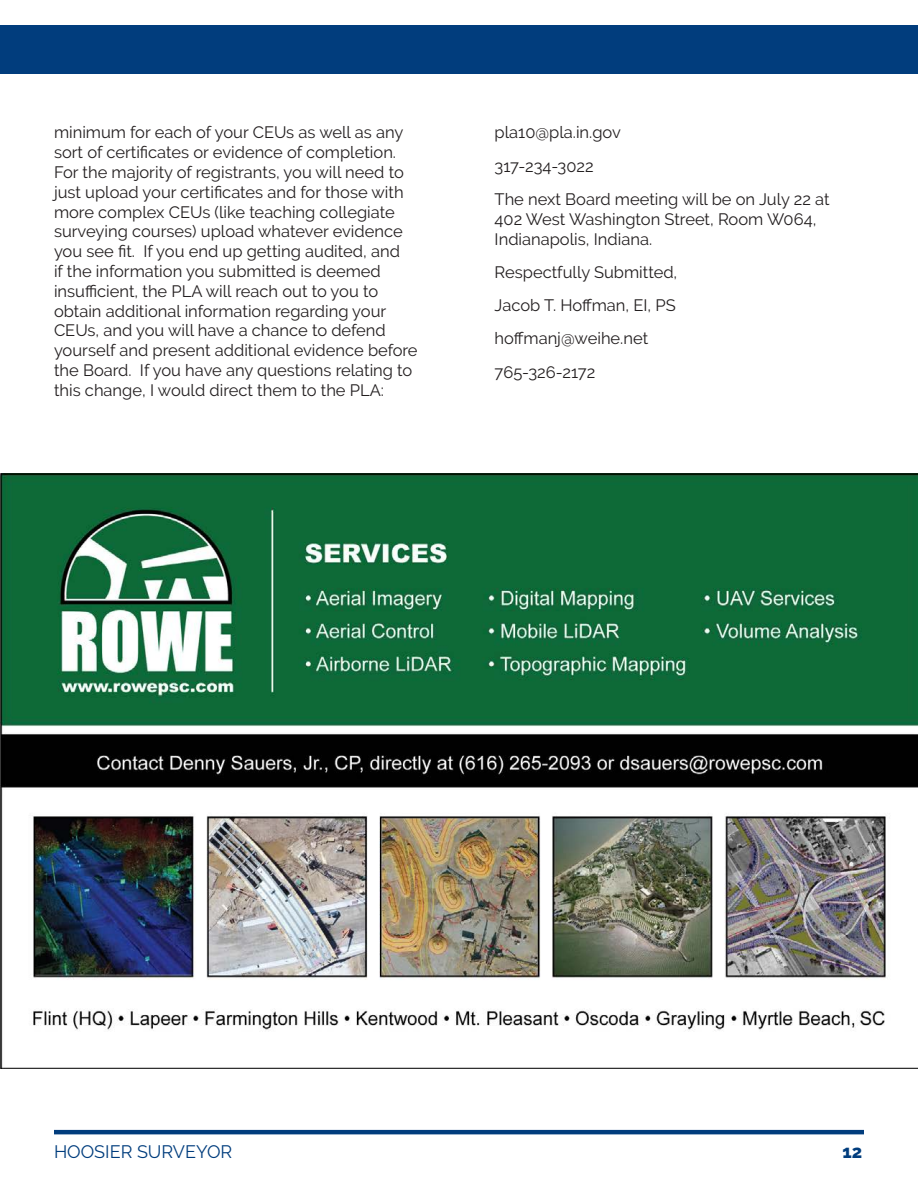
<style>
.page{position:relative;width:918px;height:1188px;background:#fff}
.page>*{position:absolute;margin:0;border:0;box-sizing:border-box;transform-origin:0 0}
.t1{font:18px "Raleway";color:#013d7d}
.t2{font:800 18px "Raleway";color:#013d7d}
.t3{font:16.5px/19.8px "Raleway";color:#231f20}
</style>
<div class="page">
<div style="left:0;top:26px;width:918px;height:48px;background:#013d7d"></div>
<hr style="left:54px;top:1130px;width:810px;height:4px;background:#013d7d">
<img style="left:0;top:474px;width:918px;height:595px">
<p class="t3" style="left:54px;top:123px;width:365px">minimum for each of your CEUs as well as any sort of certificates or evidence of completion.<br>For the majority of registrants, you will need to just upload your certificates and for those with more complex CEUs (like teaching collegiate surveying courses) upload whatever evidence you see fit. If you end up getting audited, and<br>if the information you submitted is deemed insufficient, the PLA will reach out to you to obtain additional information regarding your CEUs, and you will have a chance to defend yourself and present additional evidence before the Board. If you have any questions relating to this change, I would direct them to the PLA:</p>
<p class="t3" style="left:495px;top:123px;width:128px">pla10@pla.in.gov</p>
<p class="t3" style="left:495px;top:156px;width:101px">317-234-3022</p>
<p class="t3" style="left:495px;top:189px;width:336px">The next Board meeting will be on July 22 at<br>402 West Washington Street, Room W064,<br>Indianapolis, Indiana.</p>
<p class="t3" style="left:495px;top:262px;width:184px">Respectfully Submitted,</p>
<p class="t3" style="left:495px;top:295px;width:183px">Jacob T. Hoffman, EI, PS</p>
<p class="t3" style="left:495px;top:329px;width:155px">hoffmanj@weihe.net</p>
<p class="t3" style="left:495px;top:362px;width:102px">765-326-2172</p>
<p class="t1" style="left:54px;top:1141px;width:180px">HOOSIER SURVEYOR</p>
<p class="t2" style="left:842px;top:1141px;width:21px">12</p>
</div>
